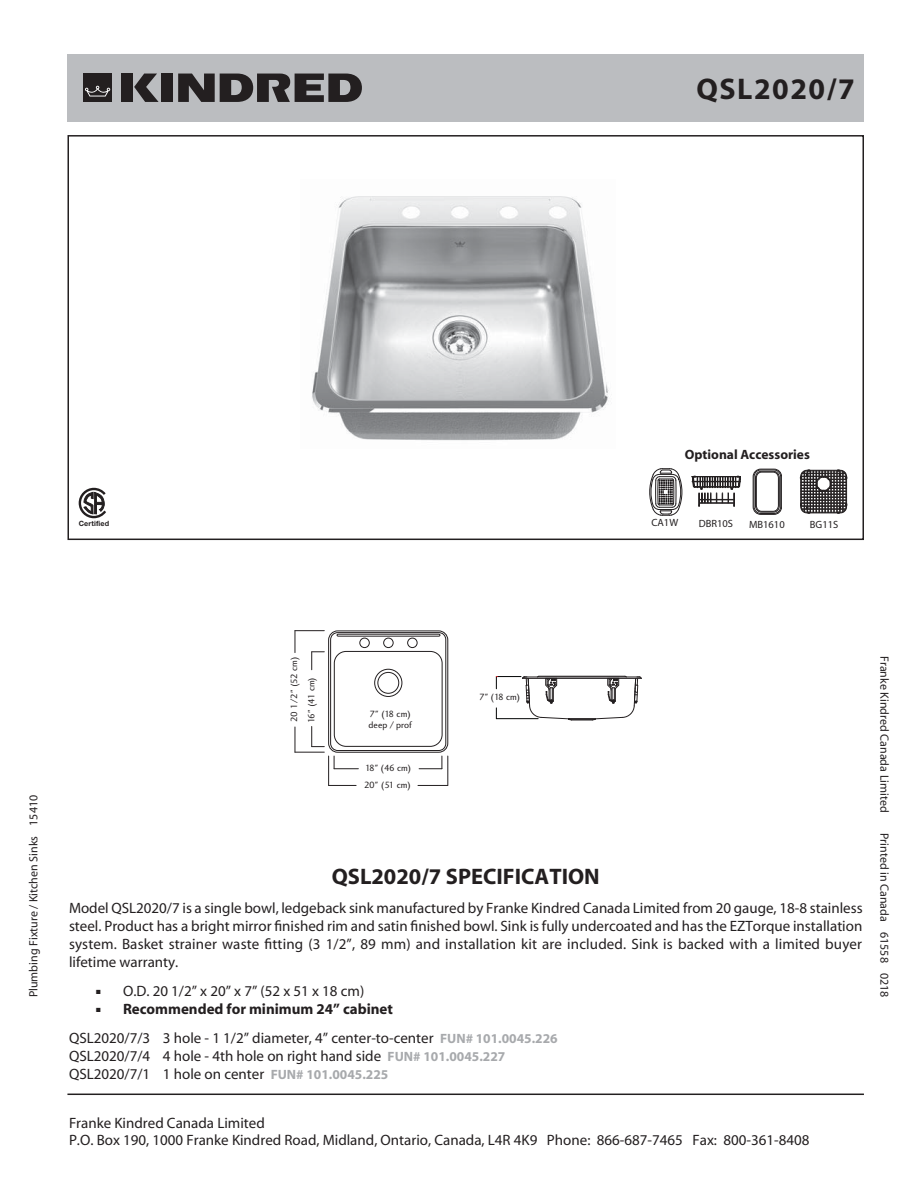
<style>
.page{position:relative;width:918px;height:1188px;background:#fff}
.page>*{position:absolute;margin:0;border:0;box-sizing:border-box;transform-origin:0 0}
.t1{font:700 30px "Myriad";letter-spacing:.05em;color:#231f20}
.t2{font:700 22.5px "Myriad";color:#231f20}
.t3{font:15px/18px "Myriad";color:#231f20}
.t4{font:700 13.5px "Myriad";color:#231f20}
.t5{font:12px "Myriad";color:#231f20}
.t6{font:10.5px "Myriad";color:#231f20}
.t7{font:9.3px/11.2px "Charlotte Sans Book Plain";letter-spacing:-.015em;color:#231f20}
.t8{font:9.3px/17.2px "Charlotte Sans Book Plain";letter-spacing:-.07em;color:#231f20}
.t9{font:9.3px/16.6px "Charlotte Sans Book Plain";letter-spacing:-.065em;color:#231f20}
.t10{font:700 7.2px "Helvetica Neue";letter-spacing:.02em;color:#231f20}
.s1{font-weight:700}
.s2{font-weight:700;font-size:13.5px;color:#a7a9ac}
</style>
<div class="page">
<div style="left:68px;top:54px;width:796px;height:68px;background:#bbbdc0"></div>
<img style="left:312px;top:196px;width:297px;height:245px">
<div style="left:68px;top:135px;width:796px;height:405px;border:2px solid #231f20"></div>
<div style="left:328px;top:630px;width:120px;height:123px;border:1px solid #231f20;border-radius:9px"></div>
<div style="left:330px;top:632px;width:116px;height:119px;border:1px solid #231f20;border-radius:7px"></div>
<svg style="left:294px;top:630px;width:30px;height:40px"></svg>
<hr style="left:418px;top:785px;width:30px;height:1px;background:#231f20">
<svg style="left:294px;top:726px;width:64px;height:60px"></svg>
<svg style="left:419px;top:756px;width:29px;height:29px"></svg>
<div style="left:359px;top:638px;width:11px;height:10px;border:1px solid #231f20;border-radius:50%"></div>
<div style="left:383px;top:638px;width:11px;height:10px;border:1px solid #231f20;border-radius:50%"></div>
<div style="left:407px;top:638px;width:11px;height:10px;border:1px solid #231f20;border-radius:50%"></div>
<div style="left:337px;top:634px;width:103px;height:3px;border:1px solid #231f20"></div>
<div style="left:374px;top:669px;width:28px;height:28px;border:1px solid #231f20;border-radius:50%"></div>
<div style="left:377px;top:672px;width:22px;height:22px;border:1px solid #231f20;border-radius:50%"></div>
<div style="left:334px;top:651px;width:109px;height:96px;border:1px solid #231f20;border-radius:12px"></div>
<svg style="left:496px;top:675px;width:146px;height:46px"></svg>
<div style="left:753px;top:469px;width:29px;height:46px;border:1px solid #231f20;border-radius:8px"></div>
<div style="left:754px;top:470px;width:27px;height:44px;border:1px solid #231f20;border-radius:7px"></div>
<div style="left:755px;top:471px;width:25px;height:41px;border:1px solid #231f20;border-radius:6px"></div>
<div style="left:756px;top:472px;width:23px;height:40px;border:1px solid #231f20;border-radius:6px"></div>
<svg style="left:800px;top:470px;width:47px;height:43px;background:#5e5b5c"></svg>
<hr style="left:67px;top:1094px;width:797px;height:1px;background:#231f20">
<svg style="left:79px;top:488px;width:30px;height:53px"></svg>
<svg style="left:134px;top:74px;width:25px;height:28px"></svg>
<div style="left:161px;top:74px;width:12px;height:28px;background:#231f20"></div>
<svg style="left:178px;top:74px;width:184px;height:28px"></svg>
<div style="left:84px;top:74px;width:28px;height:28px;background:#231f20"></div>
<div style="left:121px;top:74px;width:12px;height:28px;background:#231f20"></div>
<svg style="left:85px;top:86px;width:25px;height:11px"></svg>
<svg style="left:692px;top:476px;width:49px;height:31px"></svg>
<svg style="left:649px;top:468px;width:33px;height:48px"></svg>
<h1 class="t1" style="left:697px;top:78px;width:160px">QSL2020/7</h1>
<p class="t4" style="left:685px;top:449px;width:127px">Optional Accessories</p>
<p class="t10" style="left:79px;top:521px;width:32px">Certified</p>
<p class="t6" style="left:651px;top:518px;width:28px">CA1W</p>
<p class="t6" style="left:699px;top:520px;width:36px">DBR10S</p>
<p class="t6" style="left:749px;top:520px;width:37px">MB1610</p>
<p class="t6" style="left:810px;top:520px;width:30px">BG11S</p>
<p class="t5" style="left:29px;top:997px;width:204px;rotate:-90deg">Plumbing Fixture / Kitchen Sinks 15410</p>
<p class="t8" style="left:285px;top:723px;width:68px;rotate:-90deg">20 1/2" (52 cm)<br>16" (41 cm)</p>
<p class="t7" style="left:369px;top:708px;width:45px">7" (18 cm) deep / prof</p>
<p class="t9" style="left:364px;top:760px;width:49px">18" (46 cm)<br>20" (51 cm)</p>
<p class="t7" style="left:479px;top:691px;width:43px">7" (18 cm)</p>
<h2 class="t2" style="left:332px;top:868px;width:270px">QSL2020/7 SPECIFICATION</h2>
<p class="t3" style="left:69px;top:900px;width:795px;text-align:justify">Model QSL2020/7 is a single bowl, ledgeback sink manufactured by Franke Kindred Canada Limited from 20 gauge, 18-8 stainless steel. Product has a bright mirror finished rim and satin finished bowl. Sink is fully undercoated and has the EZTorque installation system. Basket strainer waste fitting (3 1/2”, 89 mm) and installation kit are included. Sink is backed with a limited buyer lifetime warranty.</p>
<p class="t3" style="left:123px;top:983px;width:243px">O.D. 20 1/2” x 20” x 7” (52 x 51 x 18 cm)</p>
<p class="t3" style="left:69px;top:995px;width:490px;line-height:28.8px;text-indent:54px"><span class="s1">Recommended for minimum 24” cabinet<br></span>QSL2020/7/3 3 hole - 1 1/2” diameter, 4” center-to-center <span class="s2">FUN# 101.0045.226</span></p>
<p class="t3" style="left:69px;top:1047px;width:438px">QSL2020/7/4 4 hole - 4th hole on right hand side <span class="s2">FUN# 101.0045.227<br></span>QSL2020/7/1 1 hole on center <span class="s2">FUN# 101.0045.225</span></p>
<p class="t3" style="left:69px;top:1116px;width:742px;line-height:16.5px">Franke Kindred Canada Limited<br>P.O. Box 190, 1000 Franke Kindred Road, Midland, Ontario, Canada, L4R 4K9 Phone: 866-687-7465 Fax: 800-361-8408</p>
<p class="t5" style="left:889px;top:656px;width:158px;rotate:90deg">Franke Kindred Canada Limited</p>
<p class="t5" style="left:889px;top:833px;width:166px;rotate:90deg">Printed in Canada 61558 0218</p>
</div>
